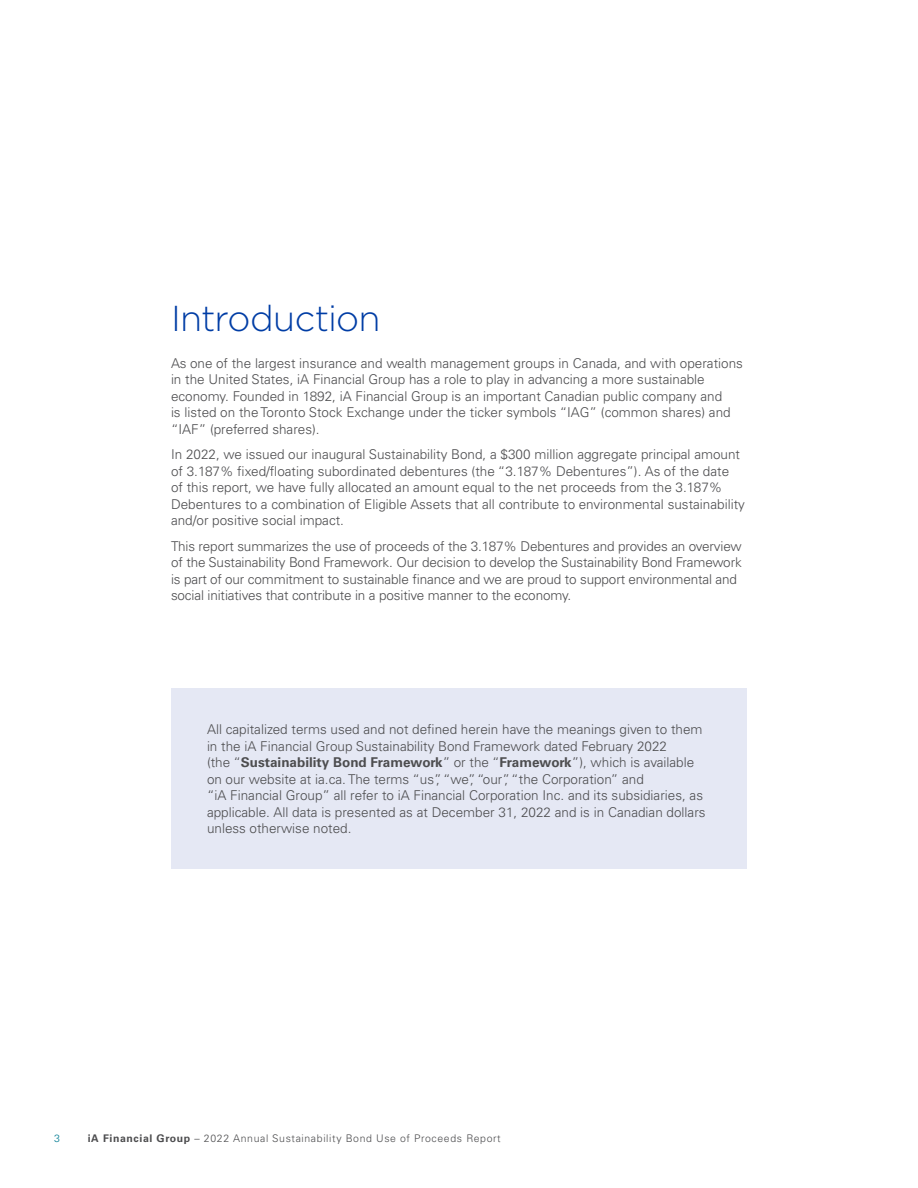
<style>
.page{position:relative;width:918px;height:1188px;background:#fff}
.page>*{position:absolute;margin:0;border:0;box-sizing:border-box;transform-origin:0 0}
.H2__TOC{font:300 36px "Gotham";letter-spacing:-.015em;color:#003da5}
.P__Encadre{font:300 13.5px/16.5px "Univers LT Pro 45";color:#4d4d4f}
.t1{font:300 10.5px "Univers LT Pro 45";letter-spacing:.06em;color:#4d4d4f}
.t2{font:300 10.5px "Univers LT Pro 45";color:#007b92}
.s1{font-family:"Univers LT Pro 65";font-weight:700}
</style>
<div class="page">
<div style="left:171px;top:688px;width:576px;height:181px;background:#e5e8f4"></div>
<h2 class="H2__TOC" style="left:171px;top:296px;width:211px">Introduction</h2>
<p class="P__Encadre" style="left:171px;top:355px;width:573px">As one of the largest insurance and wealth management groups in Canada, and with operations in the United States, iA Financial Group has a role to play in advancing a more sustainable economy. Founded in 1892, iA Financial Group is an important Canadian public company and<br>is listed on the Toronto Stock Exchange under the ticker symbols “IAG” (common shares) and “IAF” (preferred shares).</p>
<p class="P__Encadre" style="left:171px;top:446px;width:576px">In 2022, we issued our inaugural Sustainability Bond, a $300 million aggregate principal amount of 3.187% fixed/floating subordinated debentures (the “3.187% Debentures”). As of the date<br>of this report, we have fully allocated an amount equal to the net proceeds from the 3.187% Debentures to a combination of Eligible Assets that all contribute to environmental sustainability and/or positive social impact.</p>
<p class="P__Encadre" style="left:171px;top:538px;width:572px">This report summarizes the use of proceeds of the 3.187% Debentures and provides an overview of the Sustainability Bond Framework. Our decision to develop the Sustainability Bond Framework is part of our commitment to sustainable finance and we are proud to support environmental and social initiatives that contribute in a positive manner to the economy.</p>
<p class="P__Encadre" style="left:207px;top:721px;width:500px">All capitalized terms used and not defined herein have the meanings given to them in the iA Financial Group Sustainability Bond Framework dated February 2022<br>(the “<span class="s1">Sustainability Bond Framework</span>” or the “<span class="s1">Framework</span>”), which is available on our website at ia.ca. The terms “us”, “we”, “our”, “the Corporation” and<br>“iA Financial Group” all refer to iA Financial Corporation Inc. and its subsidiaries, as applicable. All data is presented as at December 31, 2022 and is in Canadian dollars unless otherwise noted.</p>
<p class="t2" style="left:54px;top:1131px;width:7px">3</p>
<p class="t1" style="left:88px;top:1131px;width:415px"><span class="s1">iA Financial Group</span> – 2022 Annual Sustainability Bond Use of Proceeds Report</p>
</div>
